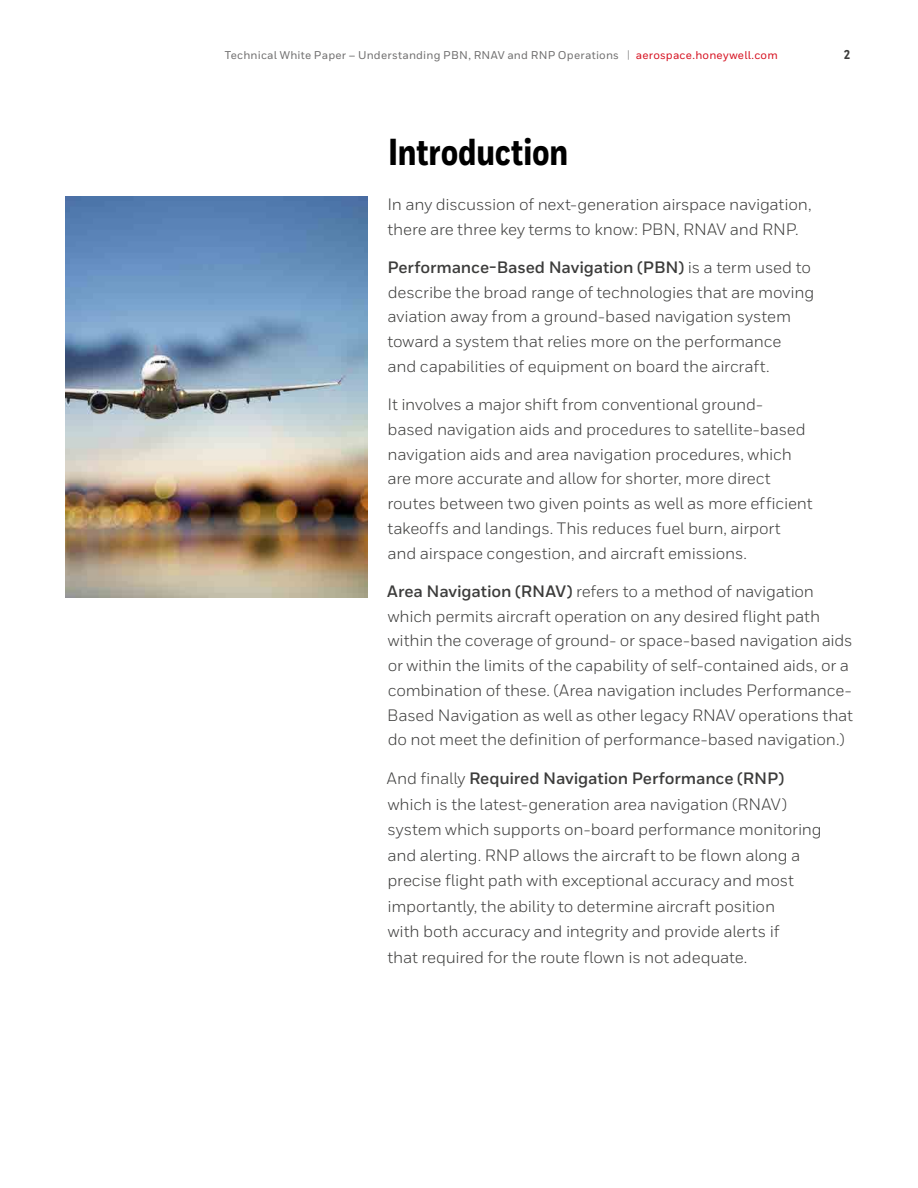
<style>
.page{position:relative;width:918px;height:1188px;background:#fff}
.page>*{position:absolute;margin:0;border:0;box-sizing:border-box;transform-origin:0 0}
.t1{font:800 37.5px "Honeywell Cond";letter-spacing:-.005em;color:#000}
.t2{font:16.5px/24.8px "Honeywell Sans";letter-spacing:-.01em;color:#3c3c3b}
.t3{font:800 12.75px "Honeywell Cond";color:#3c3c3b}
.t4{font:500 11.25px "Honeywell Sans";letter-spacing:.02em;color:#706f6f}
.s1{font-size:11.4px;color:#9d9d9c}
.s2{color:#d61120}
.s3{font-weight:700}
</style>
<div class="page">
<img style="left:66px;top:197px;width:302px;height:401px">
<p class="t4" style="left:225px;top:48px;width:554px">Technical White Paper – Understanding PBN, RNAV and RNP Operations <span class="s1">|</span> <span class="s2">aerospace.honeywell.com</span></p>
<p class="t3" style="left:844px;top:46px;width:7px">2</p>
<h1 class="t1" style="left:388px;top:129px;width:182px">Introduction</h1>
<p class="t2" style="left:387px;top:192px;width:426px">In any discussion of next-generation airspace navigation, there are three key terms to know: PBN, RNAV and RNP.</p>
<p class="t2" style="left:387px;top:255px;width:428px"><span class="s3">Performance-Based Navigation (PBN)</span> is a term used to describe the broad range of technologies that are moving aviation away from a ground-based navigation system toward a system that relies more on the performance and capabilities of equipment on board the aircraft.</p>
<p class="t2" style="left:387px;top:392px;width:427px">It involves a major shift from conventional ground&shy;based navigation aids and procedures to satellite-based navigation aids and area navigation procedures, which are more accurate and allow for shorter, more direct routes between two given points as well as more efficient takeoffs and landings. This reduces fuel burn, airport and airspace congestion, and aircraft emissions.</p>
<p class="t2" style="left:387px;top:579px;width:467px"><span class="s3">Area Navigation (RNAV)</span> refers to a method of navigation which permits aircraft operation on any desired flight path within the coverage of ground- or space-based navigation aids or within the limits of the capability of self-contained aids, or a combination of these. (Area navigation includes Performance-Based Navigation as well as other legacy RNAV operations that do not meet the definition of performance-based navigation.)</p>
<p class="t2" style="left:387px;top:766px;width:436px;line-height:25.5px">And finally <span class="s3">Required Navigation Performance (RNP) </span>which is the latest-generation area navigation (RNAV) system which supports on-board performance monitoring and alerting. RNP allows the aircraft to be flown along a precise flight path with exceptional accuracy and most importantly, the ability to determine aircraft position<br>with both accuracy and integrity and provide alerts if<br>that required for the route flown is not adequate.</p>
</div>
